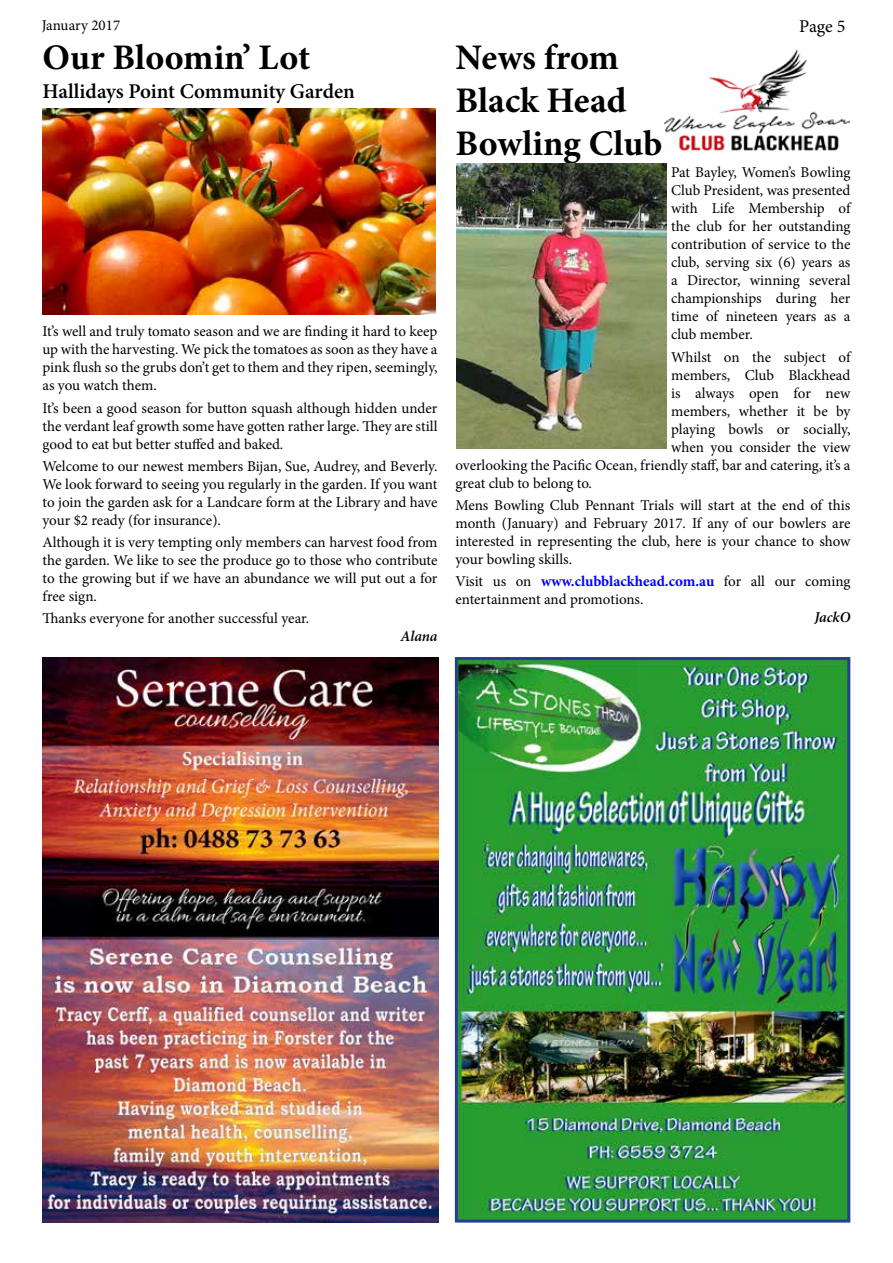
<style>
.page{position:relative;width:893px;height:1263px;background:#fff}
.page>*{position:absolute;margin:0;border:0;box-sizing:border-box;transform-origin:0 0}
.t1{font:700 36px/43.2px "Minion Pro";color:#000}
.t2{font:600 21px "Minion Pro";color:#000}
.t3{font:18px "Minion Pro";color:#000}
.t4{font:15px/18px "Minion Pro";letter-spacing:-.005em;color:#000;text-align:justify}
.t5{font:italic 600 15px "Minion Pro";letter-spacing:-.01em;color:#000}
.s1{font-weight:700;color:#00f}
</style>
<div class="page">
<img style="left:459px;top:661px;width:387px;height:557px">
<div style="left:455px;top:657px;width:395px;height:565px;border:3px solid #25408f"></div>
<img style="left:43px;top:657px;width:395px;height:565px">
<img style="left:43px;top:108px;width:393px;height:207px">
<img style="left:664px;top:49px;width:186px;height:102px">
<img style="left:457px;top:164px;width:210px;height:285px">
<p class="t4" style="left:42px;top:16px;width:80px">January 2017</p>
<p class="t3" style="left:799px;top:14px;width:48px">Page 5</p>
<h1 class="t1" style="left:43px;top:35px;width:269px">Our Bloomin’ Lot</h1>
<h2 class="t2" style="left:43px;top:77px;width:314px">Hallidays Point Community Garden</h2>
<h1 class="t1" style="left:455px;top:35px;width:208px">News from<br>Black Head<br>Bowling Club</h1>
<p class="t4" style="left:43px;top:323px;width:396px">It’s well and truly tomato season and we are finding it hard to keep up with the harvesting. We pick the tomatoes as soon as they have a pink flush so the grubs don’t get to them and they ripen, seemingly, as you watch them.</p>
<p class="t4" style="left:43px;top:399px;width:396px">It’s been a good season for button squash although hidden under the verdant leaf growth some have gotten rather large. They are still good to eat but better stuffed and baked.</p>
<p class="t4" style="left:43px;top:457px;width:396px">Welcome to our newest members Bijan, Sue, Audrey, and Beverly.<br>We look forward to seeing you regularly in the garden. If you want to join the garden ask for a Landcare form at the Library and have your $2 ready (for insurance).</p>
<p class="t4" style="left:43px;top:533px;width:396px">Although it is very tempting only members can harvest food from the garden. We like to see the produce go to those who contribute to the growing but if we have an abundance we will put out a for free sign.</p>
<p class="t4" style="left:43px;top:610px;width:268px">Thanks everyone for another successful year.</p>
<p class="t5" style="left:401px;top:626px;width:38px">Alana</p>
<p class="t4" style="left:671px;top:164px;width:181px">Pat Bayley, Women’s Bowling Club President, was presented with Life Membership of the club for her outstanding contribution of service to the club, serving six (6) years as a Director, winning several championships during her time of nineteen years as a club member.</p>
<p class="t4" style="left:671px;top:348px;width:181px">Whilst on the subject of</p>
<p class="t4" style="left:671px;top:366px;width:181px">members, Club Blackhead</p>
<p class="t4" style="left:671px;top:384px;width:181px">is always open for new</p>
<p class="t4" style="left:671px;top:402px;width:181px">members, whether it be by</p>
<p class="t4" style="left:671px;top:420px;width:181px">playing bowls or socially,</p>
<p class="t4" style="left:671px;top:438px;width:181px">when you consider the view</p>
<p class="t4" style="left:455px;top:456px;width:396px">overlooking the Pacific Ocean, friendly staff, bar and catering, it’s a</p>
<p class="t4" style="left:455px;top:474px;width:138px">great club to belong to.</p>
<p class="t4" style="left:455px;top:496px;width:396px">Mens Bowling Club Pennant Trials will start at the end of this month (January) and February 2017. If any of our bowlers are interested in representing the club, here is your chance to show your bowling skills.</p>
<p class="t4" style="left:455px;top:572px;width:396px">Visit us on <span class="s1">www.clubblackhead.com.au</span> for all our coming entertainment and promotions.</p>
<p class="t5" style="left:814px;top:607px;width:38px">JackO</p>
</div>
